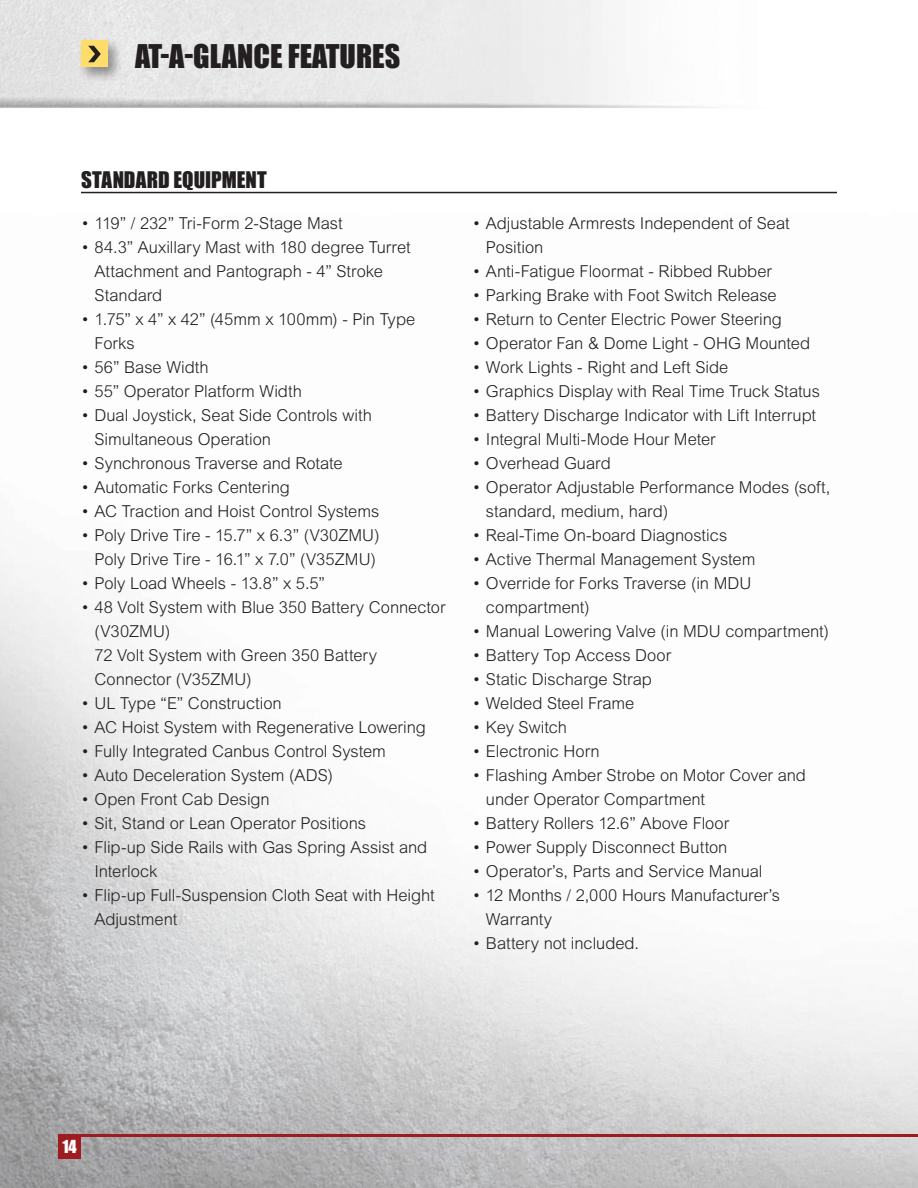
<style>
.page{position:relative;width:918px;height:1188px;background:#fff}
.page>*{position:absolute;margin:0;border:0;box-sizing:border-box;transform-origin:0 0}
.t1{font:30px "Impact";color:#231f20}
.t2{font:21px "Impact";letter-spacing:.005em;color:#231f20}
.t3{font:300 16.5px/24px "Arial MT Std";color:#231f20}
.t4{font:16.5px "Impact";color:#fff}
</style>
<div class="page">
<img style="left:0;top:0;width:918px;height:1188px">
<div style="left:78px;top:38px;width:45px;height:45px;background:#231f20;opacity:.45"></div>
<div style="left:81px;top:40px;width:27px;height:28px;background:#ffdd6b"></div>
<svg style="left:88px;top:46px;width:13px;height:16px"></svg>
<hr style="left:58px;top:1134px;width:860px;height:3px;background:#9e1c1f">
<div style="left:58px;top:1134px;width:23px;height:24px;background:#9e1c1f"></div>
<hr style="left:81px;top:192px;width:756px;height:1px;background:#231f20">
<h1 class="t1" style="left:135px;top:33px;width:267px">AT-A-GLANCE FEATURES</h1>
<p class="t2" style="left:81px;top:164px;width:187px">STANDARD EQUIPMENT</p>
<p class="t3" style="left:81px;top:211px;width:263px">• 119” / 232” Tri-Form 2-Stage Mast</p>
<p class="t3" style="left:94px;top:235px;width:318px;text-indent:-13px">• 84.3” Auxillary Mast with 180 degree Turret<br>Attachment and Pantograph - 4” Stroke<br>Standard</p>
<p class="t3" style="left:94px;top:307px;width:322px;text-indent:-13px">• 1.75” x 4” x 42” (45mm x 100mm) - Pin Type<br>Forks</p>
<p class="t3" style="left:81px;top:355px;width:129px">• 56” Base Width</p>
<p class="t3" style="left:81px;top:379px;width:222px">• 55” Operator Platform Width</p>
<p class="t3" style="left:94px;top:403px;width:279px;text-indent:-13px">• Dual Joystick, Seat Side Controls with<br>Simultaneous Operation</p>
<p class="t3" style="left:81px;top:451px;width:263px">• Synchronous Traverse and Rotate</p>
<p class="t3" style="left:81px;top:475px;width:210px">• Automatic Forks Centering</p>
<p class="t3" style="left:81px;top:499px;width:300px">• AC Traction and Hoist Control Systems</p>
<p class="t3" style="left:81px;top:523px;width:300px;text-align:right">• Poly Drive Tire - 15.7” x 6.3” (V30ZMU)<br>Poly Drive Tire - 16.1” x 7.0” (V35ZMU)</p>
<p class="t3" style="left:81px;top:571px;width:245px">• Poly Load Wheels - 13.8” x 5.5”</p>
<p class="t3" style="left:94px;top:595px;width:353px;text-indent:-13px">• 48 Volt System with Blue 350 Battery Connector (V30ZMU)<br>72 Volt System with Green 350 Battery<br>Connector (V35ZMU)</p>
<p class="t3" style="left:81px;top:691px;width:202px">• UL Type “E” Construction</p>
<p class="t3" style="left:81px;top:715px;width:347px">• AC Hoist System with Regenerative Lowering</p>
<p class="t3" style="left:81px;top:739px;width:306px">• Fully Integrated Canbus Control System</p>
<p class="t3" style="left:81px;top:763px;width:253px">• Auto Deceleration System (ADS)</p>
<p class="t3" style="left:81px;top:787px;width:190px">• Open Front Cab Design</p>
<p class="t3" style="left:81px;top:811px;width:287px">• Sit, Stand or Lean Operator Positions</p>
<p class="t3" style="left:94px;top:835px;width:334px;text-indent:-13px">• Flip-up Side Rails with Gas Spring Assist and<br>Interlock</p>
<p class="t3" style="left:94px;top:883px;width:342px;text-indent:-13px">• Flip-up Full-Suspension Cloth Seat with Height<br>Adjustment</p>
<p class="t3" style="left:486px;top:211px;width:305px;text-indent:-13px">• Adjustable Armrests Independent of Seat<br>Position</p>
<p class="t3" style="left:472px;top:259px;width:301px">• Anti-Fatigue Floormat - Ribbed Rubber</p>
<p class="t3" style="left:472px;top:283px;width:306px">• Parking Brake with Foot Switch Release</p>
<p class="t3" style="left:472px;top:307px;width:311px">• Return to Center Electric Power Steering</p>
<p class="t3" style="left:472px;top:331px;width:339px">• Operator Fan &amp; Dome Light - OHG Mounted</p>
<p class="t3" style="left:472px;top:355px;width:257px">• Work Lights - Right and Left Side</p>
<p class="t3" style="left:472px;top:379px;width:349px">• Graphics Display with Real Time Truck Status</p>
<p class="t3" style="left:472px;top:403px;width:345px">• Battery Discharge Indicator with Lift Interrupt</p>
<p class="t3" style="left:472px;top:427px;width:245px">• Integral Multi-Mode Hour Meter</p>
<p class="t3" style="left:472px;top:451px;width:140px">• Overhead Guard</p>
<p class="t3" style="left:486px;top:475px;width:346px;text-indent:-13px">• Operator Adjustable Performance Modes (soft, standard, medium, hard)</p>
<p class="t3" style="left:472px;top:523px;width:256px">• Real-Time On-board Diagnostics</p>
<p class="t3" style="left:472px;top:547px;width:284px">• Active Thermal Management System</p>
<p class="t3" style="left:486px;top:571px;width:267px;text-indent:-13px">• Override for Forks Traverse (in MDU compartment)</p>
<p class="t3" style="left:472px;top:619px;width:358px">• Manual Lowering Valve (in MDU compartment)</p>
<p class="t3" style="left:472px;top:643px;width:200px">• Battery Top Access Door</p>
<p class="t3" style="left:472px;top:667px;width:181px">• Static Discharge Strap</p>
<p class="t3" style="left:472px;top:691px;width:163px">• Welded Steel Frame</p>
<p class="t3" style="left:472px;top:715px;width:96px">• Key Switch</p>
<p class="t3" style="left:472px;top:739px;width:129px">• Electronic Horn</p>
<p class="t3" style="left:486px;top:763px;width:322px;text-indent:-13px">• Flashing Amber Strobe on Motor Cover and under Operator Compartment</p>
<p class="t3" style="left:472px;top:811px;width:258px">• Battery Rollers 12.6” Above Floor</p>
<p class="t3" style="left:472px;top:835px;width:256px">• Power Supply Disconnect Button</p>
<p class="t3" style="left:472px;top:859px;width:292px">• Operator’s, Parts and Service Manual</p>
<p class="t3" style="left:486px;top:883px;width:296px;text-indent:-13px">• 12 Months / 2,000 Hours Manufacturer’s<br>Warranty</p>
<p class="t3" style="left:472px;top:931px;width:168px">• Battery not included.</p>
<p class="t4" style="left:62px;top:1133px;width:16px">14</p>
</div>
